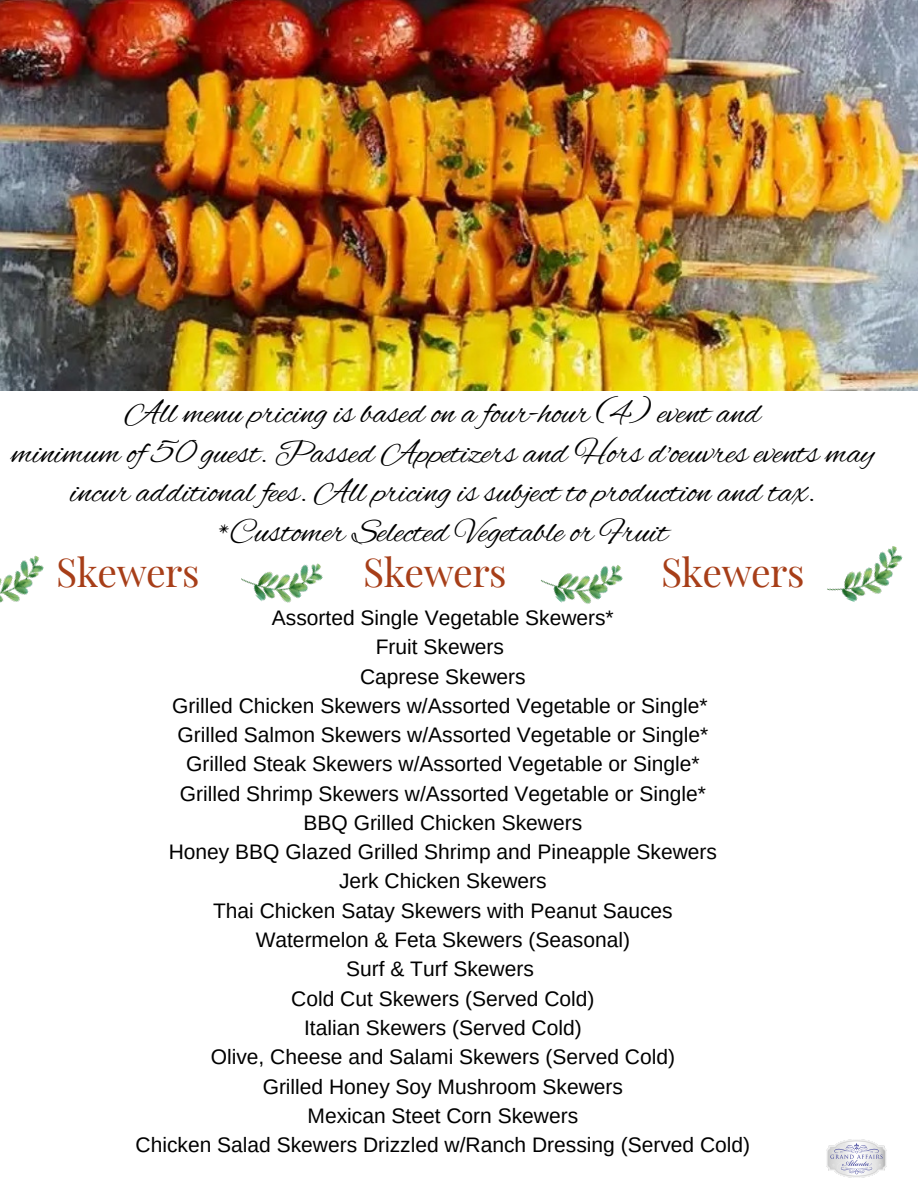
<style>
.page{position:relative;width:918px;height:1188px;background:#fff}
.page>*{position:absolute;margin:0;border:0;box-sizing:border-box;transform-origin:0 0}
.t1{font:39px "Playfair Display";letter-spacing:-.015em;color:#a73e18}
.t2{font:34.35px/39.3px "Alex Brush";color:#000;text-align:center}
.t3{font:21px "Arimo";color:#000}
</style>
<div class="page">
<img style="left:0;top:0;width:918px;height:390px">
<img style="left:0;top:555px;width:44px;height:48px">
<img style="left:241px;top:563px;width:82px;height:40px">
<img style="left:540px;top:565px;width:83px;height:39px">
<img style="left:827px;top:546px;width:76px;height:56px">
<img style="left:826px;top:1140px;width:61px;height:37px">
<p class="t2" style="left:11px;top:396px;width:864px">All menu pricing is based on a four-hour (4) event and<br>minimum of 50 guest. Passed Appetizers and Hors d'oeuvres events may incur additional fees. All pricing is subject to production and tax. *Customer Selected Vegetable or Fruit</p>
<h2 class="t1" style="left:56px;top:545px;width:145px">Skewers</h2>
<h2 class="t1" style="left:363px;top:545px;width:145px">Skewers</h2>
<h2 class="t1" style="left:661px;top:545px;width:145px">Skewers</h2>
<p class="t3" style="left:272px;top:606px;width:343px">Assorted Single Vegetable Skewers*</p>
<p class="t3" style="left:376px;top:635px;width:130px">Fruit Skewers</p>
<p class="t3" style="left:360px;top:665px;width:167px">Caprese Skewers</p>
<p class="t3" style="left:172px;top:694px;width:537px">Grilled Chicken Skewers w/Assorted Vegetable or Single*</p>
<p class="t3" style="left:178px;top:723px;width:532px">Grilled Salmon Skewers w/Assorted Vegetable or Single*</p>
<p class="t3" style="left:186px;top:752px;width:515px">Grilled Steak Skewers w/Assorted Vegetable or Single*</p>
<p class="t3" style="left:180px;top:782px;width:528px">Grilled Shrimp Skewers w/Assorted Vegetable or Single*</p>
<p class="t3" style="left:304px;top:811px;width:280px">BBQ Grilled Chicken Skewers</p>
<p class="t3" style="left:169px;top:840px;width:550px">Honey BBQ Glazed Grilled Shrimp and Pineapple Skewers</p>
<p class="t3" style="left:339px;top:869px;width:209px">Jerk Chicken Skewers</p>
<p class="t3" style="left:213px;top:899px;width:461px">Thai Chicken Satay Skewers with Peanut Sauces</p>
<p class="t3" style="left:256px;top:928px;width:376px">Watermelon &amp; Feta Skewers (Seasonal)</p>
<p class="t3" style="left:346px;top:957px;width:189px">Surf &amp; Turf Skewers</p>
<p class="t3" style="left:291px;top:987px;width:305px">Cold Cut Skewers (Served Cold)</p>
<p class="t3" style="left:304px;top:1016px;width:279px">Italian Skewers (Served Cold)</p>
<p class="t3" style="left:211px;top:1045px;width:466px">Olive, Cheese and Salami Skewers (Served Cold)</p>
<p class="t3" style="left:263px;top:1075px;width:362px">Grilled Honey Soy Mushroom Skewers</p>
<h1 class="t3" style="left:308px;top:1104px;width:272px">Mexican Steet Corn Skewers</h1>
<p class="t3" style="left:136px;top:1133px;width:616px">Chicken Salad Skewers Drizzled w/Ranch Dressing (Served Cold)</p>
</div>
